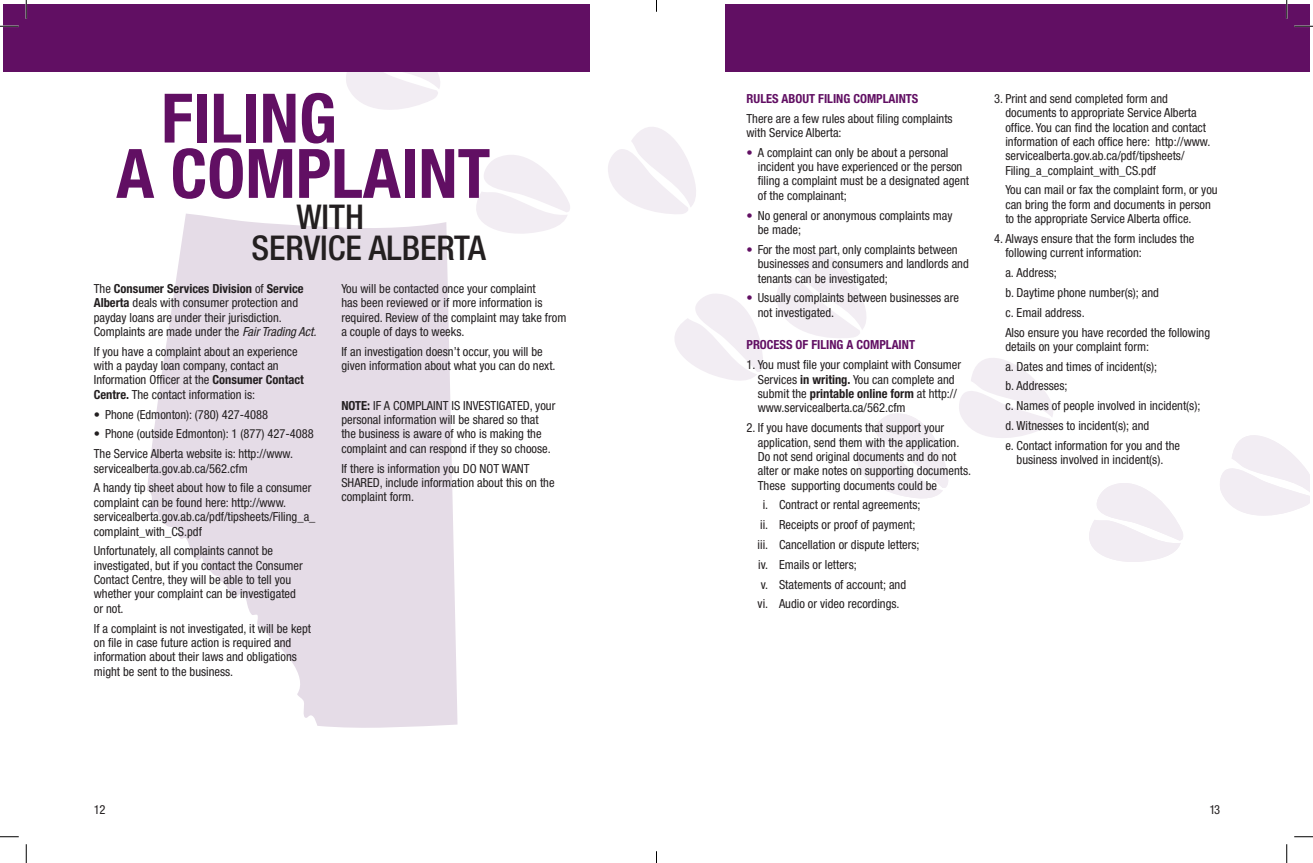
<style>
.page{position:relative;width:1313px;height:863px;background:#fff}
.page>*{position:absolute;margin:0;border:0;box-sizing:border-box;transform-origin:0 0}
.t1{font:700 condensed 68.25px/55.2px "Helvetica Neue LT Std";color:#610f63}
.t2{font:500 condensed 34.12px/30.9px "Helvetica Neue LT Std";color:#231f20}
.t3{font:condensed 12.5px/14.4px "Helvetica Neue LT Std";color:#231f20}
.t4{font:700 condensed 12.5px "Helvetica Neue LT Std";color:#610f63}
.s1{font-weight:700}
.s2{font-style:italic}
.s3{color:#610f63}
</style>
<div class="page">
<svg style="left:608px;top:127px;width:88px;height:87px"></svg>
<svg style="left:675px;top:294px;width:88px;height:87px"></svg>
<svg style="left:776px;top:253px;width:90px;height:85px"></svg>
<svg style="left:857px;top:413px;width:91px;height:86px"></svg>
<svg style="left:959px;top:358px;width:94px;height:80px"></svg>
<svg style="left:1089px;top:483px;width:94px;height:79px"></svg>
<svg style="left:337px;top:71px;width:107px;height:39px"></svg>
<svg style="left:476px;top:155px;width:94px;height:79px"></svg>
<svg style="left:147px;top:213px;width:310px;height:515px;fill:#e5dce7"></svg>
<div style="left:4px;top:4px;width:586px;height:67px;background:#610f63"></div>
<div style="left:725px;top:4px;width:584px;height:67px;background:#610f63"></div>
<svg style="left:1220px;top:435px;width:89px;height:81px"></svg>
<svg style="left:0;top:25px;width:19px;height:2px"></svg>
<svg style="left:1294px;top:25px;width:18px;height:2px"></svg>
<svg style="left:0;top:836px;width:19px;height:1px"></svg>
<svg style="left:1294px;top:836px;width:18px;height:1px"></svg>
<svg style="left:25px;top:0;width:2px;height:19px"></svg>
<svg style="left:25px;top:844px;width:2px;height:18px"></svg>
<svg style="left:1286px;top:0;width:1px;height:19px"></svg>
<svg style="left:1286px;top:844px;width:1px;height:18px"></svg>
<h1 class="t1" style="left:116px;top:90px;width:375px;text-indent:45px">FILING<br>A COMPLAINT</h1>
<h2 class="t2" style="left:251px;top:201px;width:236px;text-indent:45px">WITH<br>SERVICE ALBERTA</h2>
<p class="t3" style="left:94px;top:281px;width:224px">The <span class="s1">Consumer Services Division</span> of <span class="s1">Service Alberta</span> deals with consumer protection and payday loans are under their jurisdiction.<br>Complaints are made under the <span class="s2">Fair Trading Act.</span></p>
<p class="t3" style="left:94px;top:344px;width:212px">If you have a complaint about an experience with a payday loan company, contact an Information Officer at the <span class="s1">Consumer Contact Centre.</span> The contact information is:</p>
<p class="t3" style="left:94px;top:407px;width:176px">• Phone (Edmonton): (780) 427-4088</p>
<p class="t3" style="left:94px;top:424px;width:221px;line-height:19.8px">• Phone (outside Edmonton): 1 (877) 427-4088<br>The Service Alberta website is: http://www.</p>
<p class="t3" style="left:94px;top:458px;width:219px;line-height:19.8px">servicealberta.gov.ab.ca/562.cfm<br>A handy tip sheet about how to file a consumer</p>
<p class="t3" style="left:94px;top:495px;width:223px">complaint can be found here: http://www. servicealberta.gov.ab.ca/pdf/tipsheets/Filing_a_ complaint_with_CS.pdf</p>
<p class="t3" style="left:94px;top:543px;width:210px">Unfortunately, all complaints cannot be investigated, but if you contact the Consumer Contact Centre, they will be able to tell you whether your complaint can be investigated or not.</p>
<p class="t3" style="left:94px;top:621px;width:219px">If a complaint is not investigated, it will be kept on file in case future action is required and information about their laws and obligations might be sent to the business.</p>
<p class="t3" style="left:341px;top:281px;width:227px">You will be contacted once your complaint<br>has been reviewed or if more information is required. Review of the complaint may take from a couple of days to weeks.</p>
<p class="t3" style="left:341px;top:344px;width:216px">If an investigation doesn’t occur, you will be given information about what you can do next.</p>
<p class="t3" style="left:341px;top:398px;width:215px"><span class="s1">NOTE:</span> IF A COMPLAINT IS INVESTIGATED, your personal information will be shared so that the business is aware of who is making the complaint and can respond if they so choose.</p>
<p class="t3" style="left:341px;top:461px;width:215px">If there is information you DO NOT WANT<br>SHARED, include information about this on the complaint form.</p>
<p class="t4" style="left:746px;top:91px;width:173px">RULES ABOUT FILING COMPLAINTS</p>
<p class="t3" style="left:746px;top:111px;width:208px">There are a few rules about filing complaints with Service Alberta:</p>
<p class="t3" style="left:758px;top:145px;width:213px;text-indent:-11px"><span class="s3">•</span> A complaint can only be about a personal incident you have experienced or the person filing a complaint must be a designated agent of the complainant;</p>
<p class="t3" style="left:758px;top:208px;width:196px;text-indent:-11px"><span class="s3">•</span> No general or anonymous complaints may be made;</p>
<p class="t3" style="left:758px;top:242px;width:212px;text-indent:-11px"><span class="s3">•</span> For the most part, only complaints between businesses and consumers and landlords and tenants can be investigated;</p>
<p class="t3" style="left:758px;top:290px;width:203px;text-indent:-11px"><span class="s3">•</span> Usually complaints between businesses are not investigated.</p>
<p class="t4" style="left:746px;top:337px;width:170px">PROCESS OF FILING A COMPLAINT</p>
<p class="t3" style="left:758px;top:357px;width:205px;text-indent:-11px">1. You must file your complaint with Consumer Services <span class="s1">in writing.</span> You can complete and submit the <span class="s1">printable online form</span> at http:// www.servicealberta.ca/562.cfm</p>
<p class="t3" style="left:758px;top:420px;width:215px;text-indent:-11px">2. If you have documents that support your application, send them with the application.<br>Do not send original documents and do not alter or make notes on supporting documents.<br>These supporting documents could be</p>
<p class="t3" style="left:757px;top:495px;width:164px;line-height:19.8px;text-indent:5px">i. Contract or rental agreements; ii. Receipts or proof of payment; iii. Cancellation or dispute letters; iv. Emails or letters;<br>v. Statements of account; and<br>vi. Audio or video recordings.</p>
<p class="t3" style="left:1005px;top:91px;width:207px;text-indent:-11px">3. Print and send completed form and documents to appropriate Service Alberta office. You can find the location and contact information of each office here: http://www. servicealberta.gov.ab.ca/pdf/tipsheets/ Filing_a_complaint_with_CS.pdf</p>
<p class="t3" style="left:1005px;top:183px;width:214px">You can mail or fax the complaint form, or you can bring the form and documents in person to the appropriate Service Alberta office.</p>
<p class="t3" style="left:1005px;top:231px;width:190px;text-indent:-11px">4. Always ensure that the form includes the following current information:</p>
<p class="t3" style="left:1005px;top:263px;width:206px;line-height:19.8px">a. Address;<br>b. Daytime phone number(s); and<br>c. Email address.<br>Also ensure you have recorded the following</p>
<p class="t3" style="left:1005px;top:336px;width:196px;line-height:19.8px">details on your complaint form:<br>a. Dates and times of incident(s);<br>b. Addresses;<br>c. Names of people involved in incident(s); d. Witnesses to incident(s); and<br>e. Contact information for you and the</p>
<p class="t3" style="left:1016px;top:452px;width:148px">business involved in incident(s).</p>
<p class="t3" style="left:94px;top:802px;width:13px">12</p>
<p class="t3" style="left:1209px;top:802px;width:12px">13</p>
</div>
